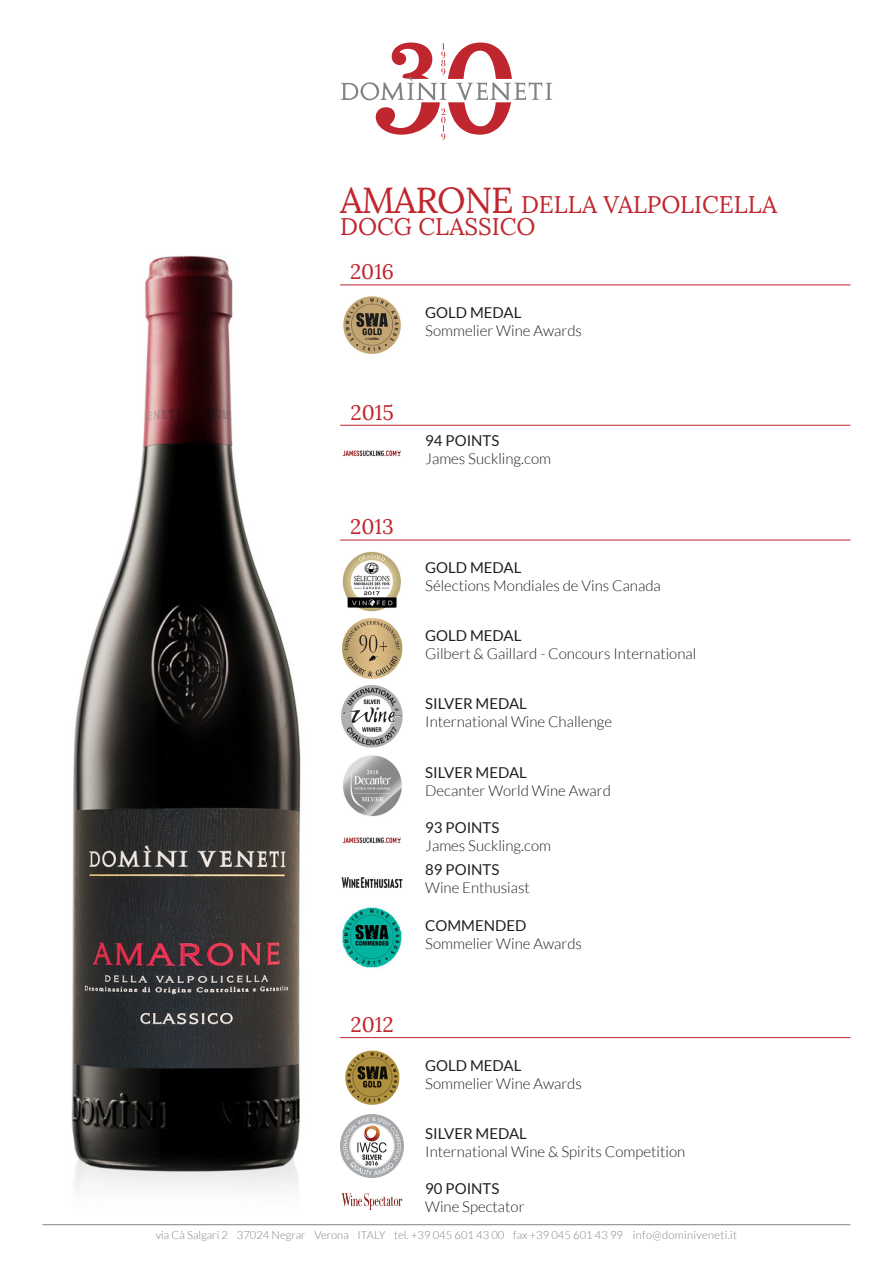
<style>
.page{position:relative;width:893px;height:1263px;background:#fff}
.page>*{position:absolute;margin:0;border:0;box-sizing:border-box;transform-origin:0 0}
.t1{font:24px/22.5px "Lora";color:#c0262d}
.t2{font:21px "Lora";color:#c0262d}
.t3{font:300 15px "Lato";color:#231f20}
.t4{font:15px "Lato";color:#231f20}
.t5{font:300 11.25px "Lato";color:#808285}
.s1{font-size:36px}
</style>
<div class="page">
<img style="left:71px;top:255px;width:230px;height:934px">
<img style="left:345px;top:1050px;width:55px;height:55px">
<img style="left:341px;top:1193px;width:62px;height:17px">
<img style="left:340px;top:1114px;width:64px;height:64px">
<img style="left:342px;top:551px;width:59px;height:61px">
<hr style="left:340px;top:540px;width:510px;height:1px;background:#c0262d">
<hr style="left:340px;top:1037px;width:510px;height:1px;background:#c0262d">
<img style="left:342px;top:618px;width:61px;height:61px">
<img style="left:341px;top:685px;width:62px;height:63px">
<img style="left:342px;top:907px;width:60px;height:61px">
<img style="left:342px;top:837px;width:59px;height:7px">
<img style="left:343px;top:755px;width:59px;height:61px">
<img style="left:341px;top:877px;width:62px;height:11px">
<img style="left:342px;top:450px;width:59px;height:7px">
<hr style="left:340px;top:425px;width:510px;height:1px;background:#c0262d">
<img style="left:343px;top:296px;width:58px;height:58px">
<hr style="left:340px;top:285px;width:510px;height:1px;background:#c0262d">
<hr style="left:43px;top:1224px;width:807px;height:1px;background:#808285">
<svg style="left:340px;top:43px;width:213px;height:97px"></svg>
<p class="t1" style="left:340px;top:193px;width:438px"><span class="s1">AMARONE</span> DELLA VALPOLICELLA<br>DOCG CLASSICO</p>
<p class="t2" style="left:350px;top:259px;width:46px">2016</p>
<p class="t2" style="left:350px;top:399px;width:45px">2015</p>
<p class="t2" style="left:350px;top:514px;width:45px">2013</p>
<p class="t2" style="left:350px;top:1011px;width:45px">2012</p>
<p class="t4" style="left:425px;top:304px;width:98px">GOLD MEDAL</p>
<p class="t3" style="left:425px;top:323px;width:158px">Sommelier Wine Awards</p>
<p class="t4" style="left:425px;top:432px;width:76px">94 POINTS</p>
<p class="t3" style="left:425px;top:450px;width:127px">James Suckling.com</p>
<p class="t4" style="left:425px;top:560px;width:98px">GOLD MEDAL</p>
<p class="t3" style="left:425px;top:578px;width:237px">Sélections Mondiales de Vins Canada</p>
<p class="t4" style="left:425px;top:628px;width:98px">GOLD MEDAL</p>
<p class="t3" style="left:425px;top:646px;width:273px">Gilbert &amp; Gaillard - Concours International</p>
<p class="t4" style="left:425px;top:696px;width:103px">SILVER MEDAL</p>
<p class="t3" style="left:425px;top:714px;width:188px">International Wine Challenge</p>
<p class="t4" style="left:425px;top:764px;width:103px">SILVER MEDAL</p>
<p class="t3" style="left:425px;top:782px;width:187px">Decanter World Wine Award</p>
<p class="t4" style="left:425px;top:819px;width:76px">93 POINTS</p>
<p class="t3" style="left:425px;top:837px;width:127px">James Suckling.com</p>
<p class="t4" style="left:425px;top:861px;width:76px">89 POINTS</p>
<p class="t3" style="left:425px;top:880px;width:106px">Wine Enthusiast</p>
<p class="t4" style="left:425px;top:917px;width:103px">COMMENDED</p>
<p class="t3" style="left:425px;top:935px;width:158px">Sommelier Wine Awards</p>
<p class="t4" style="left:425px;top:1057px;width:98px">GOLD MEDAL</p>
<p class="t3" style="left:425px;top:1075px;width:158px">Sommelier Wine Awards</p>
<p class="t4" style="left:425px;top:1125px;width:103px">SILVER MEDAL</p>
<p class="t3" style="left:425px;top:1144px;width:262px">International Wine &amp; Spirits Competition</p>
<p class="t4" style="left:425px;top:1180px;width:76px">90 POINTS</p>
<p class="t3" style="left:425px;top:1199px;width:101px">Wine Spectator</p>
<p class="t5" style="left:156px;top:1229px;width:583px">via Cà Salgari 2 37024 Negrar Verona ITALY tel. +39 045 601 43 00 fax +39 045 601 43 99 info@dominiveneti.it</p>
</div>
